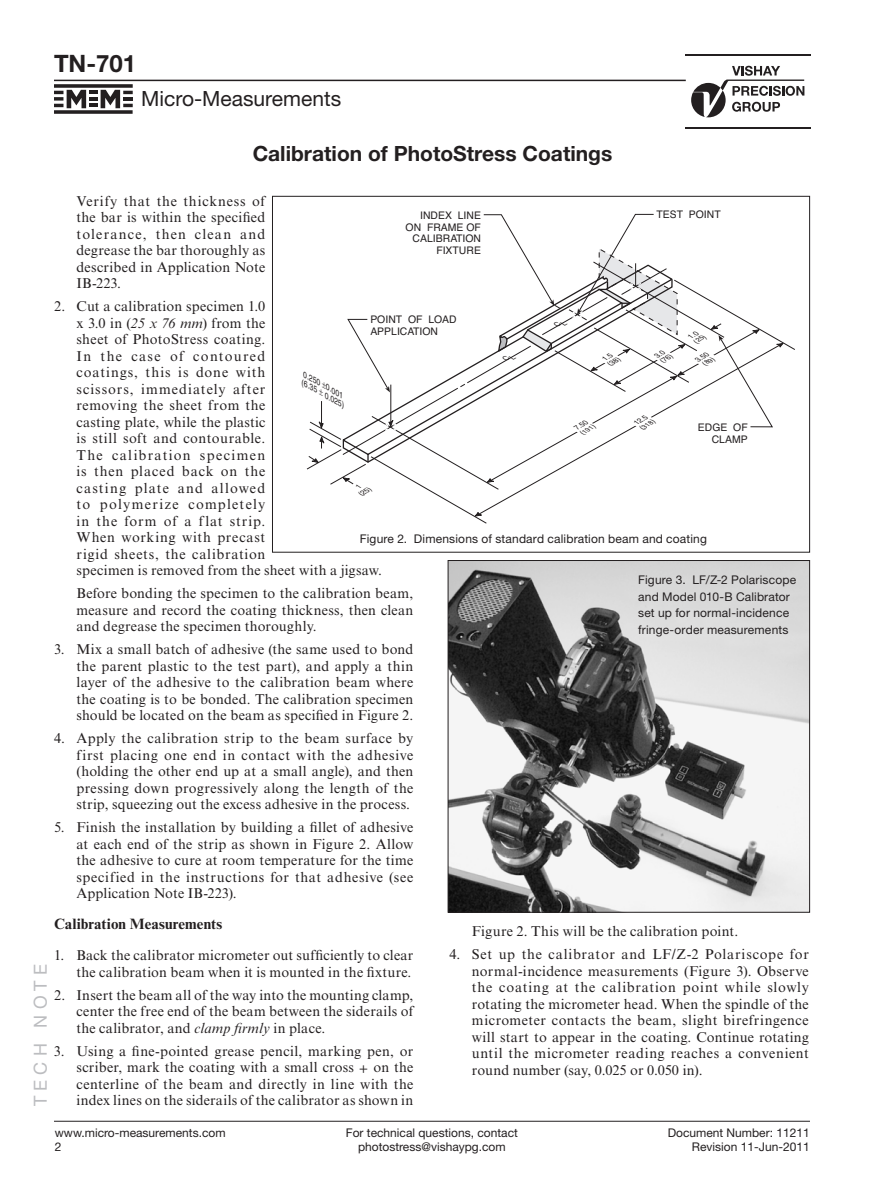
<style>
.page{position:relative;width:891px;height:1188px;background:#fff}
.page>*{position:absolute;margin:0;border:0;box-sizing:border-box;transform-origin:0 0}
.t1{font:700 24px "Helvetica Neue LT Std";color:#231f20}
.t2{font:700 21px "Helvetica Neue LT Std";color:#231f20}
.t3{font:21px "Helvetica Neue LT Std";color:#231f20}
.t4{font:18px "Helvetica Neue LT Std";letter-spacing:.295em;color:#bcbdc0}
.t5{font:700 15px "Times New Roman MT Std";letter-spacing:.005em;color:#231f20}
.t6{font:14.25px/16.5px "Times New Roman MT Std";letter-spacing:.025em;color:#231f20;text-align:justify}
.t7{font:14.25px/16.5px "Times New Roman MT Std";letter-spacing:.05em;color:#231f20}
.t8{font:12px/13.5px "Helvetica Neue LT Std";color:#231f20}
.t9{font:10.5px/11.7px "Helvetica";color:#231f20;text-align:right}
.t10{font:italic 7.8px/7.9px "Helvetica";color:#231f20}
.t11{font:italic 7.2px/7.1px "Helvetica";color:#231f20}
.t12{font:italic 7.05px/7.1px "Helvetica";color:#231f20}
.t13{font:italic 6.45px "Helvetica";color:#231f20}
.s1{font-style:italic}
.s2{font-size:6.45px}
.s3{font-size:7.05px}
</style>
<div class="page">
<svg style="left:691px;top:66px;width:113px;height:51px"></svg>
<hr style="left:686px;top:54px;width:125px;height:2px;background:#231f20">
<hr style="left:686px;top:127px;width:125px;height:2px;background:#231f20">
<hr style="left:54px;top:80px;width:632px;height:1px;background:#231f20">
<svg style="left:54px;top:84px;width:79px;height:30px"></svg>
<hr style="left:54px;top:1121px;width:756px;height:1px;background:#231f20">
<svg style="left:306px;top:421px;width:181px;height:103px"></svg>
<svg style="left:312px;top:459px;width:8px;height:5px"></svg>
<svg style="left:477px;top:490px;width:46px;height:26px"></svg>
<svg style="left:473px;top:512px;width:9px;height:5px"></svg>
<img style="left:450px;top:562px;width:358px;height:349px">
<div style="left:448px;top:560px;width:362px;height:353px;border:1px solid #231f20"></div>
<svg style="left:318px;top:401px;width:8px;height:48px"></svg>
<svg style="left:342px;top:214px;width:443px;height:276px"></svg>
<h1 class="t1" style="left:54px;top:48px;width:84px">TN-701</h1>
<h2 class="t3" style="left:141px;top:86px;width:201px">Micro-Measurements</h2>
<h2 class="t2" style="left:253px;top:141px;width:361px">Calibration of PhotoStress Coatings</h2>
<p class="t6" style="left:77px;top:193px;width:190px">Verify that the thickness of the bar is within the specified tolerance, then clean and degrease the bar thoroughly as described in Application Note IB-223.</p>
<p class="t7" style="left:77px;top:298px;width:307px;text-indent:-23px">2. Cut a calibration specimen 1.0<br>x 3.0 in (<span class="s1">25 x 76 mm</span>) from the<br>sheet of PhotoStress coating.<br>In the case of contoured<br>coatings, this is done with<br>scissors, immediately after<br>removing the sheet from the<br>casting plate, while the plastic<br>is still soft and contourable.<br>The calibration specimen<br>is then placed back on the<br>casting plate and allowed<br>to polymerize completely<br>in the form of a flat strip.<br>When working with precast<br>rigid sheets, the calibration<br>specimen is removed from the sheet with a jigsaw.</p>
<p class="t6" style="left:77px;top:585px;width:338px">Before bonding the specimen to the calibration beam, measure and record the coating thickness, then clean and degrease the specimen thoroughly.</p>
<p class="t6" style="left:77px;top:641px;width:338px;text-indent:-23px">3. Mix a small batch of adhesive (the same used to bond the parent plastic to the test part), and apply a thin layer of the adhesive to the calibration beam where the coating is to be bonded. The calibration specimen should be located on the beam as specified in Figure 2.</p>
<p class="t6" style="left:77px;top:730px;width:338px;text-indent:-23px">4. Apply the calibration strip to the beam surface by first placing one end in contact with the adhesive (holding the other end up at a small angle), and then pressing down progressively along the length of the strip, squeezing out the excess adhesive in the process.</p>
<p class="t6" style="left:77px;top:819px;width:338px;text-indent:-23px">5. Finish the installation by building a fillet of adhesive at each end of the strip as shown in Figure 2. Allow the adhesive to cure at room temperature for the time specified in the instructions for that adhesive (see Application Note IB-223).</p>
<p class="t5" style="left:54px;top:914px;width:170px">Calibration Measurements</p>
<p class="t6" style="left:54px;top:947px;width:361px;text-align:right">1. Back the calibrator micrometer out sufficiently to clear the calibration beam when it is mounted in the fixture.</p>
<p class="t6" style="left:77px;top:987px;width:338px;text-indent:-23px">2. Insert the beam all of the way into the mounting clamp, center the free end of the beam between the siderails of the calibrator, and <span class="s1">clamp firmly</span> in place.</p>
<p class="t6" style="left:77px;top:1043px;width:338px;text-indent:-23px">3. Using a fine-pointed grease pencil, marking pen, or scriber, mark the coating with a small cross + on the centerline of the beam and directly in line with the index lines on the siderails of the calibrator as shown in</p>
<p class="t9" style="left:420px;top:210px;width:62px">INDEX LINE</p>
<p class="t9" style="left:656px;top:209px;width:66px">TEST POINT</p>
<p class="t9" style="left:406px;top:222px;width:77px">ON FRAME OF<br>CALIBRATION<br>FIXTURE</p>
<p class="t9" style="left:370px;top:315px;width:88px;text-align:left">POINT OF LOAD<br>APPLICATION</p>
<p class="t12" style="left:690px;top:333px;width:14px;text-indent:-2px;rotate:-31deg">1.0 (<span class="s2">25</span>)</p>
<p class="t12" style="left:695px;top:357px;width:18px;text-align:center;rotate:-31deg">3.50 (<span class="s2">89</span>)</p>
<p class="t12" style="left:603px;top:356px;width:16px;rotate:-31deg">1.5 (38)</p>
<p class="t12" style="left:655px;top:353px;width:16px;rotate:-31deg">3.0 (76)</p>
<p class="t10" style="left:308px;top:372px;width:50px;text-indent:-3px;rotate:29deg">0.250 0.001 (6.35 0.025)</p>
<p class="t12" style="left:634px;top:420px;width:15px;rotate:-31deg">12.5</p>
<p class="t13" style="left:639px;top:424px;width:17px;rotate:-31deg"><span class="s3">(</span>318<span class="s3">)</span></p>
<p class="t12" style="left:575px;top:426px;width:15px;rotate:-31deg">7.50</p>
<p class="t9" style="left:698px;top:422px;width:51px">EDGE OF<br>CLAMP</p>
<p class="t13" style="left:580px;top:430px;width:17px;rotate:-31deg"><span class="s3">(</span>191<span class="s3">)</span></p>
<p class="t11" style="left:355px;top:485px;width:14px;rotate:-32deg">1 (25)</p>
<p class="t8" style="left:360px;top:532px;width:349px">Figure 2. Dimensions of standard calibration beam and coating</p>
<p class="t8" style="left:638px;top:572px;width:160px;line-height:16.5px">Figure 3. LF/Z-2 Polariscope and Model 010-B Calibrator set up for normal-incidence fringe-order measurements</p>
<p class="t6" style="left:472px;top:923px;width:268px">Figure 2. This will be the calibration point.</p>
<p class="t6" style="left:472px;top:946px;width:338px;text-indent:-23px">4. Set up the calibrator and LF/Z-2 Polariscope for normal-incidence measurements (Figure 3). Observe the coating at the calibration point while slowly rotating the micrometer head. When the spindle of the micrometer contacts the beam, slight birefringence will start to appear in the coating. Continue rotating until the micrometer reading reaches a convenient round number (say, 0.025 or 0.050 in).</p>
<p class="t4" style="left:30px;top:1106px;width:144px;rotate:-90deg">Tech Note</p>
<p class="t8" style="left:55px;top:1126px;width:172px">www.micro-measurements.com<br>2</p>
<p class="t8" style="left:346px;top:1126px;width:174px;text-align:center">For technical questions, contact photostress@vishaypg.com</p>
<p class="t8" style="left:668px;top:1126px;width:144px;text-align:right">Document Number: 11211<br>Revision 11-Jun-2011</p>
</div>
